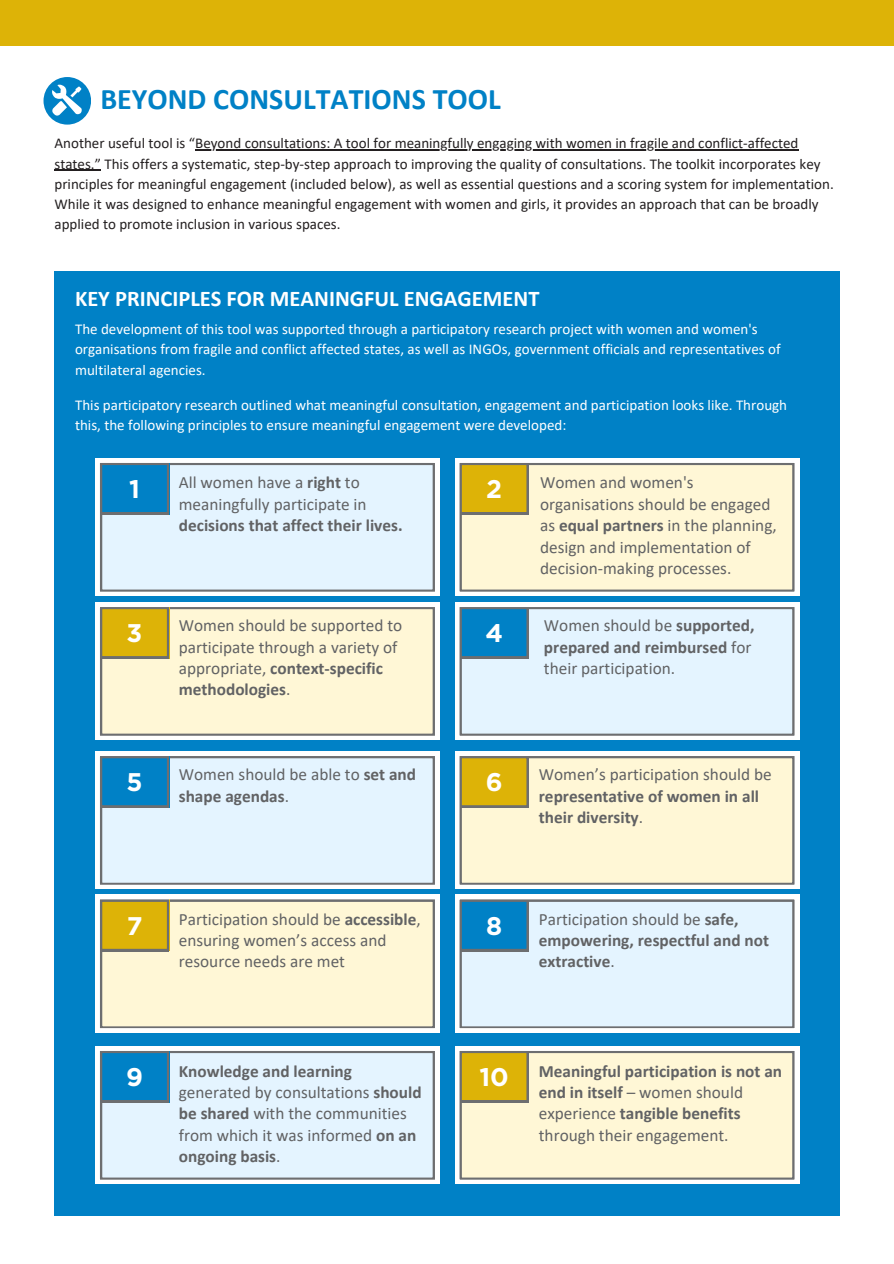
<style>
.page{position:relative;width:894px;height:1264px;background:#fff}
.page>*{position:absolute;margin:0;border:0;box-sizing:border-box;transform-origin:0 0}
.t1{font:700 30px "Calibri";color:#0081c6}
.t2{font:700 25.5px "Gotham";color:#fff}
.t3{font:700 22.5px "Calibri";color:#fff}
.t4{font:17.25px/21.3px "Calibri";color:#616264}
.t5{font:700 17.25px/21.3px "Calibri";color:#616264}
.t6{font:15px/20.2px "Calibri";color:#231f20}
.t7{font:15px/20.2px "Calibri";color:#fff}
.s1{font-weight:700}
.s2{font-weight:400}
</style>
<div class="page">
<div style="left:0;top:0;width:893px;height:46px;background:#ddb307"></div>
<div style="left:54px;top:271px;width:785px;height:944px;background:#0081c6"></div>
<svg style="left:43px;top:77px;width:48px;height:47px"></svg>
<hr style="left:195px;top:149px;width:603px;height:1px;background:#231f20">
<hr style="left:54px;top:170px;width:47px;height:1px;background:#231f20">
<svg style="left:95px;top:458px;width:344px;height:137px;background:#d1e6f4"></svg>
<svg style="left:455px;top:458px;width:343px;height:137px;background:#f5ecc7"></svg>
<svg style="left:95px;top:602px;width:344px;height:137px;background:#f5ecc6"></svg>
<svg style="left:95px;top:751px;width:344px;height:137px;background:#d1e6f4"></svg>
<svg style="left:95px;top:894px;width:344px;height:138px;background:#f5ecc7"></svg>
<svg style="left:95px;top:1046px;width:344px;height:137px;background:#d1e6f4"></svg>
<svg style="left:455px;top:1046px;width:343px;height:137px;background:#f5ecc7"></svg>
<svg style="left:455px;top:894px;width:343px;height:138px;background:#d1e6f4"></svg>
<svg style="left:455px;top:751px;width:343px;height:137px;background:#f5ecc7"></svg>
<svg style="left:455px;top:602px;width:343px;height:137px;background:#d1e6f4"></svg>
<h3 class="t1" style="left:100px;top:87px;width:401px">BEYOND CONSULTATIONS TOOL</h3>
<p class="t6" style="left:54px;top:134px;width:745px">Another useful tool is “Beyond consultations: A tool for meaningfully engaging with women in fragile and conflict-affected</p>
<h3 class="t6" style="left:54px;top:155px;width:780px">states.” This offers a systematic, step-by-step approach to improving the quality of consultations. The toolkit incorporates key principles for meaningful engagement (included below), as well as essential questions and a scoring system for implementation.<br>While it was designed to enhance meaningful engagement with women and girls, it provides an approach that can be broadly applied to promote inclusion in various spaces.</h3>
<p class="t3" style="left:75px;top:289px;width:466px">KEY PRINCIPLES FOR MEANINGFUL ENGAGEMENT</p>
<p class="t7" style="left:75px;top:320px;width:706px">The development of this tool was supported through a participatory research project with women and women's organisations from fragile and conflict affected states, as well as INGOs, government officials and representatives of multilateral agencies.</p>
<h3 class="t7" style="left:75px;top:395px;width:713px">This participatory research outlined what meaningful consultation, engagement and participation looks like. Through this, the following principles to ensure meaningful engagement were developed:</h3>
<p class="t2" style="left:129px;top:474px;width:12px">1</p>
<p class="t4" style="left:179px;top:473px;width:225px">All women have a <span class="s1">right</span> to meaningfully participate in <span class="s1">decisions that affect their lives.</span></p>
<p class="t2" style="left:486px;top:474px;width:17px">2</p>
<p class="t4" style="left:540px;top:473px;width:238px">Women and women's organisations should be engaged as <span class="s1">equal partners</span> in the planning, design and implementation of decision-making processes.</p>
<h1 class="t2" style="left:127px;top:618px;width:17px">3</h1>
<h3 class="t4" style="left:179px;top:616px;width:225px">Women should be supported to participate through a variety of appropriate, <span class="s1">context-specific methodologies</span>.</h3>
<p class="t2" style="left:485px;top:618px;width:19px">4</p>
<h3 class="t4" style="left:543px;top:616px;width:212px">Women should be <span class="s1">supported, prepared and reimbursed</span> for their participation.</h3>
<p class="t2" style="left:126px;top:767px;width:18px">5</p>
<p class="t4" style="left:179px;top:765px;width:239px">Women should be able to <span class="s1">set and shape agendas</span>.</p>
<h3 class="t2" style="left:485px;top:767px;width:18px">6</h3>
<h3 class="t5" style="left:538px;top:765px;width:234px"><span class="s2">Women’s participation should be </span>representative of women in all their diversity<span class="s2">.</span></h3>
<h2 class="t2" style="left:127px;top:910px;width:17px">7</h2>
<p class="t4" style="left:179px;top:909px;width:243px">Participation should be <span class="s1">accessible</span>, ensuring women’s access and resource needs are met</p>
<h3 class="t2" style="left:486px;top:910px;width:18px">8</h3>
<h3 class="t5" style="left:538px;top:909px;width:231px"><span class="s2">Participation should be</span> safe, empowering, respectful and not extractive<span class="s2">.</span></h3>
<p class="t2" style="left:126px;top:1061px;width:18px">9</p>
<h3 class="t4" style="left:179px;top:1061px;width:244px"><span class="s1">Knowledge and learning </span>generated by consultations <span class="s1">should be shared</span> with the communities from which it was informed <span class="s1">on an ongoing basis</span>.</h3>
<p class="t2" style="left:479px;top:1061px;width:31px">10</p>
<p class="t5" style="left:538px;top:1061px;width:245px">Meaningful participation is not an end in itself <span class="s2">– women should experience</span> tangible benefits <span class="s2">through their engagement.</span></p>
</div>
